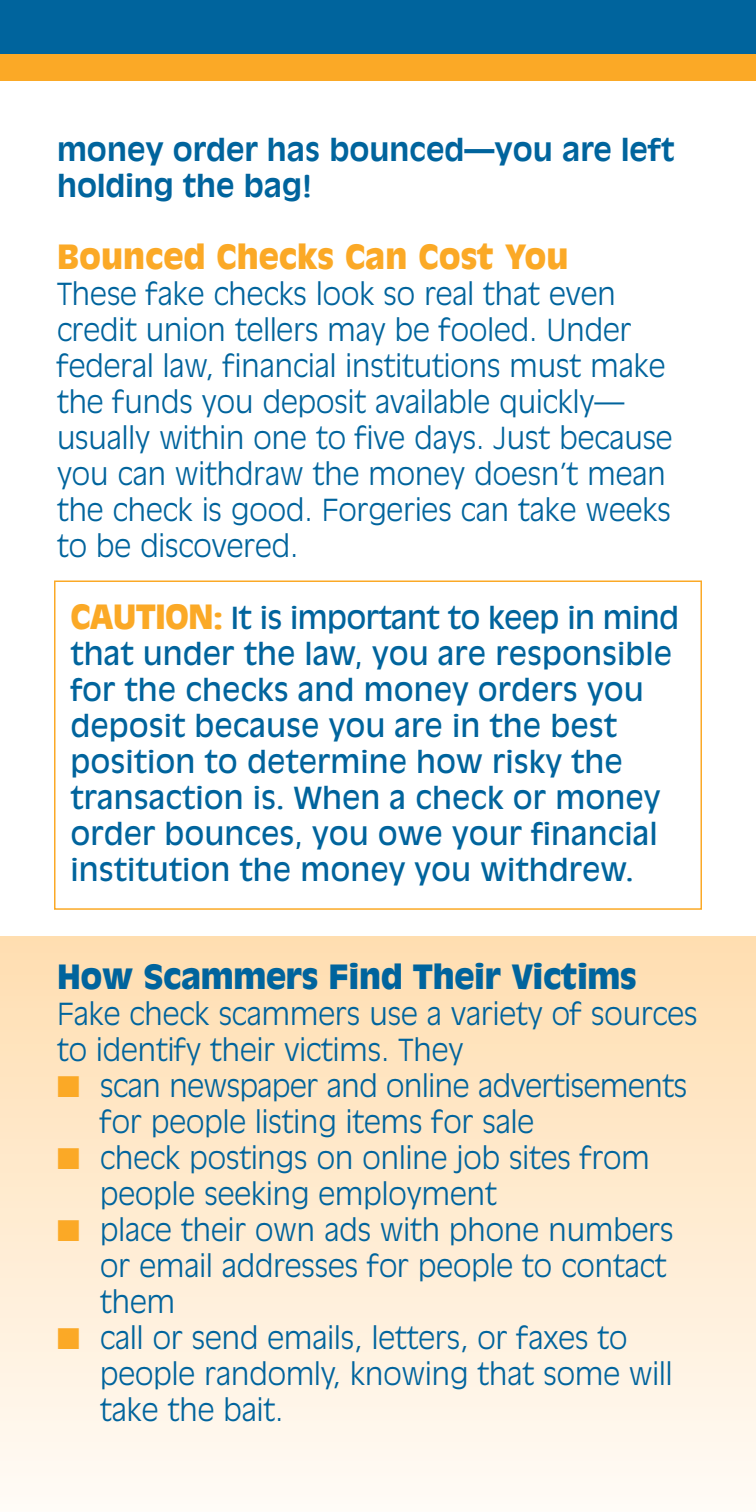
<style>
.page{position:relative;width:756px;height:1512px;background:#fff}
.page>*{position:absolute;margin:0;border:0;box-sizing:border-box;transform-origin:0 0}
.t1{font:900 33px "Antique Olive";letter-spacing:-.01em;color:#00649d}
.t2{font:900 33px "Antique Olive";color:#fba926}
.t3{font:300 30px/36px "Antique Olive";color:#00649d}
.t4{font:30px/36px "Antique Olive";color:#00649d}
.t5{font:700 30px/36px "Antique Olive";color:#00649d}
.s1{font-weight:900;font-size:33px;color:#fba926}
.s2{color:#fba926}
</style>
<div class="page">
<div style="left:0;top:937px;width:756px;height:575px;background:linear-gradient(to bottom,#ffddb0,#fffbf6)"></div>
<div style="left:0;top:0;width:756px;height:81px;background:#fba926"></div>
<div style="left:0;top:0;width:756px;height:54px;background:#00649d"></div>
<div style="left:54px;top:580px;width:648px;height:330px;border:2px solid #fba926"></div>
<p class="t5" style="left:57px;top:134px;width:619px">money order has bounced—you are left holding the bag!</p>
<p class="t2" style="left:57px;top:244px;width:513px">Bounced Checks Can Cost You</p>
<p class="t3" style="left:57px;top:277px;width:617px">These fake checks look so real that even credit union tellers may be fooled. Under federal law, financial institutions must make the funds you deposit available quickly— usually within one to five days. Just because you can withdraw the money doesn’t mean the check is good. Forgeries can take weeks to be discovered.</p>
<p class="t4" style="left:70px;top:602px;width:610px"><span class="s1">CAUTION:</span> It is important to keep in mind that under the law, you are responsible for the checks and money orders you deposit because you are in the best position to determine how risky the transaction is. When a check or money order bounces, you owe your financial institution the money you withdrew.</p>
<p class="t1" style="left:57px;top:964px;width:581px">How Scammers Find Their Victims</p>
<p class="t3" style="left:57px;top:997px;width:642px">Fake check scammers use a variety of sources to identify their victims. They</p>
<p class="t3" style="left:100px;top:1069px;width:588px;text-indent:-43px"><span class="s2">■</span> scan newspaper and online advertisements for people listing items for sale</p>
<p class="t3" style="left:100px;top:1141px;width:551px;text-indent:-43px"><span class="s2">■</span> check postings on online job sites from people seeking employment</p>
<p class="t3" style="left:100px;top:1213px;width:575px;text-indent:-43px"><span class="s2">■</span> place their own ads with phone numbers or email addresses for people to contact them</p>
<p class="t3" style="left:100px;top:1321px;width:574px;text-indent:-43px"><span class="s2">■</span> call or send emails, letters, or faxes to people randomly, knowing that some will take the bait.</p>
</div>
